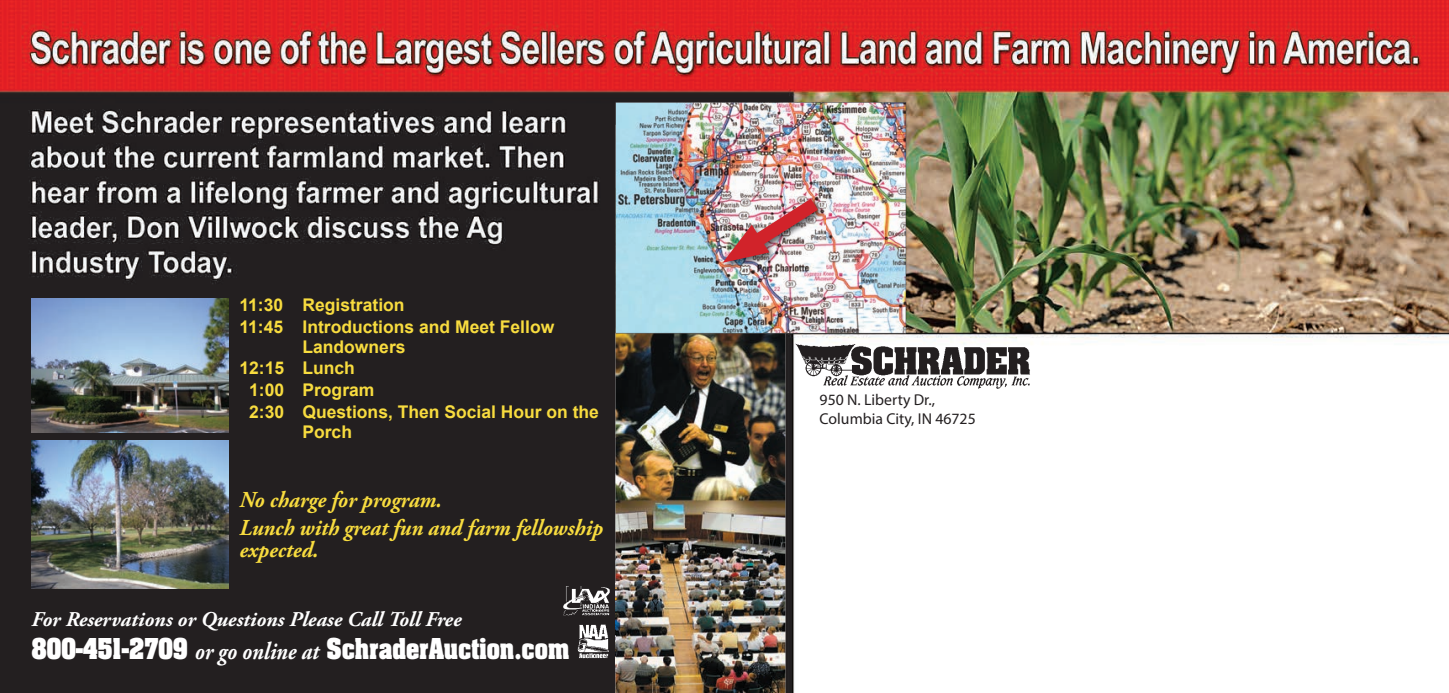
<style>
.page{position:relative;width:1449px;height:693px;background:#fff}
.page>*{position:absolute;margin:0;border:0;box-sizing:border-box;transform-origin:0 0}
.t1{font:700 24.5px "Aachen";color:#fff;scale:.87 1}
.t2{font:italic 700 22.75px/28px "Adobe Garamond Pro";color:#f8dc3f;scale:.95 1}
.t3{font:italic 700 21px "Adobe Garamond Pro";color:#fff}
.t4{font:700 17.5px/21.7px "Arial";color:#f8dc3f}
.t5{font:15.75px/19.2px "Myriad Pro";color:#231f20}
.s1{font-family:"Adobe Garamond Pro";font-style:italic}
</style>
<div class="page">
<img style="left:0;top:0;width:1449px;height:693px">
<img style="left:795px;top:343px;width:237px;height:50px">
<img style="left:616px;top:333px;width:169px;height:360px">
<img style="left:616px;top:102px;width:290px;height:231px">
<img style="left:720px;top:196px;width:105px;height:75px">
<img style="left:723px;top:199px;width:95px;height:64px">
<img style="left:575px;top:622px;width:42px;height:44px">
<img style="left:578px;top:624px;width:31px;height:34px">
<img style="left:561px;top:584px;width:56px;height:38px">
<img style="left:563px;top:586px;width:47px;height:29px">
<img style="left:32px;top:440px;width:196px;height:148px">
<img style="left:32px;top:298px;width:196px;height:135px">
<p class="t4" style="left:239px;top:294px;width:316px">11:30 Registration<br>11:45 Introductions and Meet Fellow</p>
<p class="t4" style="left:302px;top:336px;width:105px">Landowners</p>
<p class="t4" style="left:239px;top:358px;width:117px">12:15 Lunch</p>
<p class="t4" style="left:249px;top:380px;width:127px">1:00 Program</p>
<p class="t4" style="left:249px;top:402px;width:351px">2:30 Questions, Then Social Hour on the</p>
<p class="t4" style="left:302px;top:422px;width:51px">Porch</p>
<h2 class="t2" style="left:239px;top:486px;width:384px">No charge for program.<br>Lunch with great fun and farm fellowship</h2>
<h2 class="t2" style="left:239px;top:537px;width:85px">expected.</h2>
<p class="t3" style="left:32px;top:607px;width:431px">For Reservations or Questions Please Call Toll Free</p>
<h1 class="t1" style="left:32px;top:631px;width:620px">800-451-2709 <span class="s1">or go online at</span> SchraderAuction.com</h1>
<p class="t5" style="left:820px;top:390px;width:158px">950 N. Liberty Dr.,<br>Columbia City, IN 46725</p>
</div>
